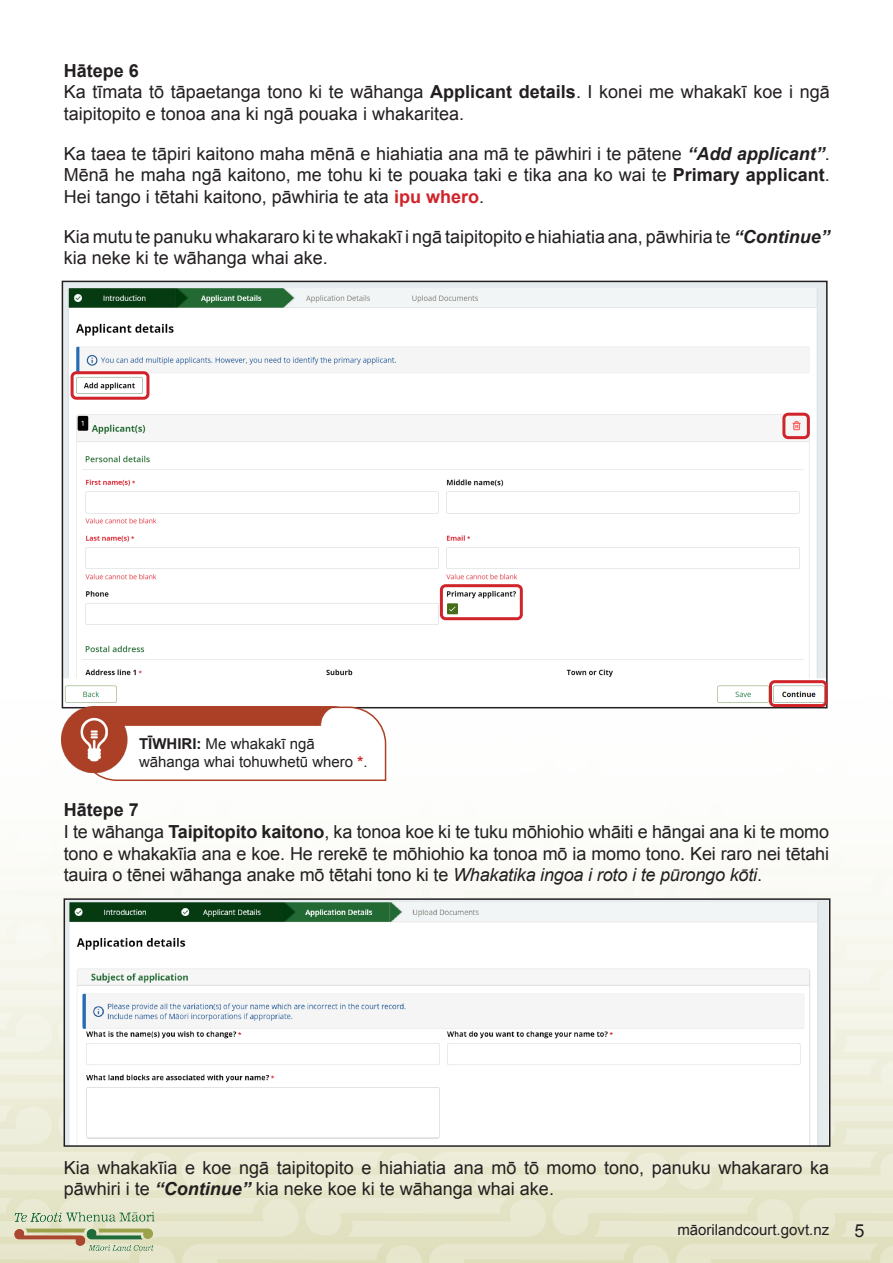
<style>
.page{position:relative;width:893px;height:1263px;background:#fff}
.page>*{position:absolute;margin:0;border:0;box-sizing:border-box;transform-origin:0 0}
.t1{font:18px/21.6px "Arial";color:#231f20}
.t2{font:700 18px "Arial";color:#231f20}
.t3{font:15px/18px "Arial";color:#231f20}
.s1{font-weight:700}
.s2{font-weight:700;font-style:italic}
.s3{font-weight:700;color:#d1232a}
.s4{font-style:italic}
</style>
<div class="page">
<img style="left:0;top:694px;width:893px;height:569px">
<img style="left:14px;top:1213px;width:140px;height:37px">
<img style="left:65px;top:284px;width:760px;height:421px">
<div style="left:71px;top:371px;width:78px;height:29px;border:3px solid #d1232a;border-radius:4px"></div>
<div style="left:440px;top:584px;width:83px;height:36px;border:3px solid #d1232a;border-radius:4px"></div>
<div style="left:782px;top:413px;width:28px;height:26px;border:3px solid #d1232a;border-radius:4px"></div>
<div style="left:769px;top:680px;width:59px;height:27px;border:3px solid #d1232a;border-radius:4px"></div>
<svg style="left:79px;top:706px;width:308px;height:76px"></svg>
<img style="left:62px;top:707px;width:277px;height:66px">
<img style="left:67px;top:901px;width:760px;height:243px">
<div style="left:64px;top:898px;width:766px;height:249px;border:2px solid #231f20"></div>
<p class="t2" style="left:64px;top:59px;width:77px">Hātepe 6</p>
<p class="t1" style="left:64px;top:82px;width:767px">Ka tīmata tō tāpaetanga tono ki te wāhanga <span class="s1">Applicant details</span>. I konei me whakakī koe i ngā taipitopito e tonoa ana ki ngā pouaka i whakaritea.</p>
<p class="t1" style="left:64px;top:143px;width:767px;text-align:justify">Ka taea te tāpiri kaitono maha mēnā e hiahiatia ana mā te pāwhiri i te pātene <span class="s2">“Add applicant”</span>.<br>Mēnā he maha ngā kaitono, me tohu ki te pouaka taki e tika ana ko wai te <span class="s1">Primary applicant</span>.<br>Hei tango i tētahi kaitono, pāwhiria te ata <span class="s3">ipu whero</span>.</p>
<p class="t1" style="left:64px;top:226px;width:767px">Kia mutu te panuku whakararo ki te whakakī i ngā taipitopito e hiahiatia ana, pāwhiria te <span class="s2">“Continue” </span>kia neke ki te wāhanga whai ake.</p>
<p class="t3" style="left:139px;top:735px;width:230px"><span class="s1">TĪWHIRI:</span> Me whakakī ngā wāhanga whai tohuwhetū whero <span class="s3">*</span>.</p>
<p class="t2" style="left:64px;top:798px;width:77px">Hātepe 7</p>
<p class="t1" style="left:64px;top:821px;width:767px;text-align:justify">I te wāhanga <span class="s1">Taipitopito kaitono</span>, ka tonoa koe ki te tuku mōhiohio whāiti e hāngai ana ki te momo tono e whakakīia ana e koe. He rerekē te mōhiohio ka tonoa mō ia momo tono. Kei raro nei tētahi tauira o tēnei wāhanga anake mō tētahi tono ki te <span class="s4">Whakatika ingoa i roto i te pūrongo kōti</span>.</p>
<p class="t1" style="left:64px;top:1157px;width:767px">Kia whakakīia e koe ngā taipitopito e hiahiatia ana mō tō momo tono, panuku whakararo ka pāwhiri i te <span class="s2">“Continue”</span> kia neke koe ki te wāhanga whai ake.</p>
<p class="t3" style="left:677px;top:1221px;width:153px">māorilandcourt.govt.nz</p>
<p class="t1" style="left:855px;top:1220px;width:12px">5</p>
</div>
